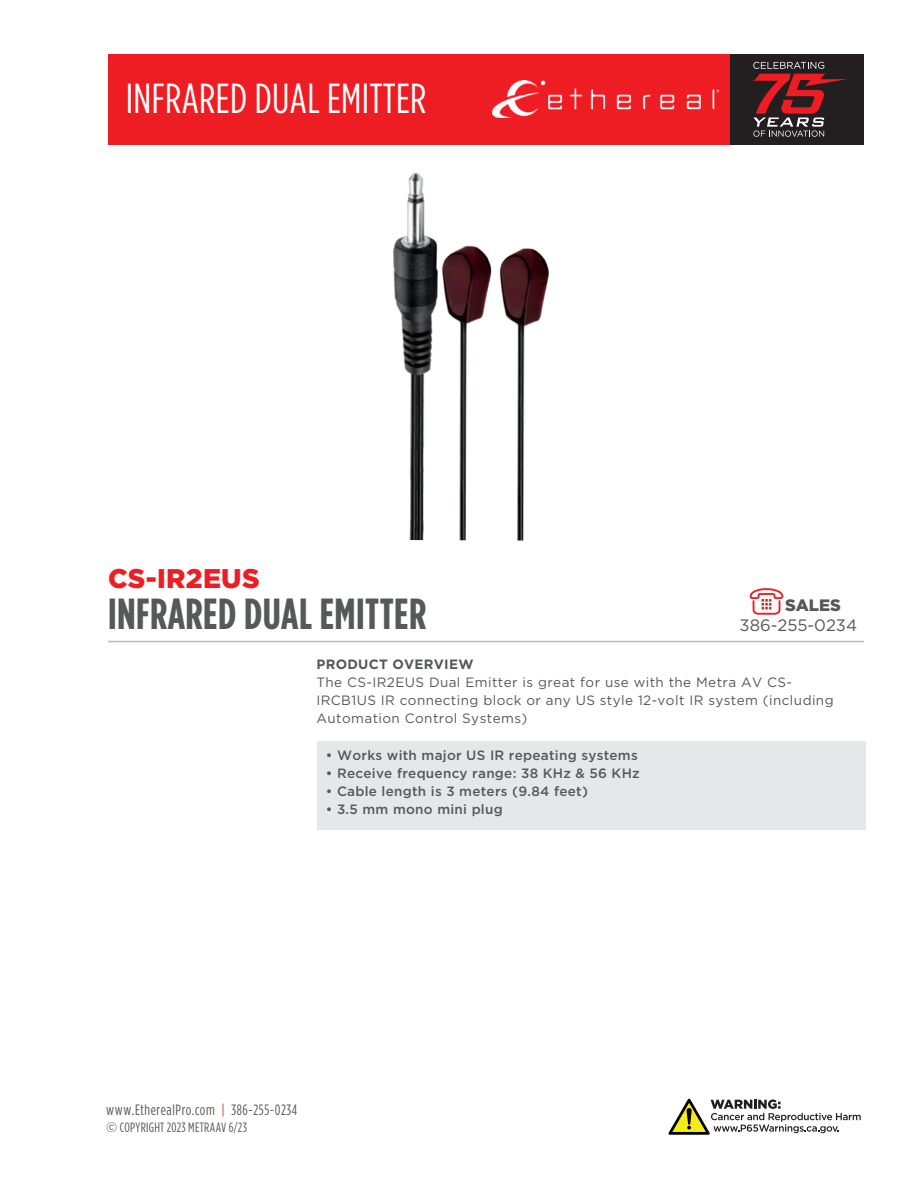
<style>
.page{position:relative;width:918px;height:1188px;background:#fff}
.page>*{position:absolute;margin:0;border:0;box-sizing:border-box;transform-origin:0 0}
.t1{font:700 43.5px "Gotham Condensed";letter-spacing:.01em;color:#57585a}
.t2{font:42px "Gotham Condensed";letter-spacing:.01em;color:#fff}
.t3{font:900 27px "Gotham";letter-spacing:.01em;color:#ee1d23}
.t4{font:16.5px "Gotham";color:#57585a}
.t5{font:900 16.5px "Gotham";color:#57585a}
.t6{font:15px "Gotham Condensed";letter-spacing:.04em;color:#57585a}
.t7{font:13.5px/18px "Gotham";letter-spacing:.03em;color:#57585a}
.t8{font:500 13.5px "Gotham";letter-spacing:.02em;color:#57585a}
.t9{font:13.5px "Gotham Condensed";letter-spacing:.02em;color:#57585a}
.t10{font:700 13.5px "Gotham";letter-spacing:.02em;color:#57585a}
.s1{color:#ee1d23}
.s2{font-family:"Gotham"}
</style>
<div class="page">
<div style="left:108px;top:54px;width:756px;height:91px;background:#ee1d23"></div>
<div style="left:730px;top:54px;width:134px;height:91px;background:#231f20"></div>
<hr style="left:108px;top:641px;width:756px;height:1px;background:#babbbe">
<svg style="left:668px;top:1099px;width:193px;height:36px"></svg>
<svg style="left:753px;top:62px;width:94px;height:75px"></svg>
<img style="left:492px;top:81px;width:226px;height:36px">
<svg style="left:750px;top:588px;width:33px;height:27px"></svg>
<div style="left:317px;top:741px;width:549px;height:88px;background:#e6e7e9"></div>
<img style="left:393px;top:172px;width:156px;height:369px">
<p class="t2" style="left:126px;top:76px;width:302px">INFRARED DUAL EMITTER</p>
<p class="t3" style="left:108px;top:563px;width:153px">CS-IR2EUS</p>
<p class="t1" style="left:108px;top:590px;width:320px">INFRARED DUAL EMITTER</p>
<p class="t5" style="left:785px;top:595px;width:57px">SALES</p>
<p class="t4" style="left:740px;top:616px;width:119px">386-255-0234</p>
<p class="t10" style="left:316px;top:656px;width:159px">PRODUCT OVERVIEW</p>
<p class="t7" style="left:316px;top:673px;width:519px">The CS-IR2EUS Dual Emitter is great for use with the Metra AV CS-<br>IRCB1US IR connecting block or any US style 12-volt IR system (including<br>Automation Control Systems)</p>
<p class="t8" style="left:326px;top:747px;width:313px">• Works with major US IR repeating systems</p>
<p class="t8" style="left:326px;top:765px;width:315px">• Receive frequency range: 38 KHz &amp; 56 KHz</p>
<p class="t8" style="left:326px;top:783px;width:264px">• Cable length is 3 meters (9.84 feet)</p>
<p class="t8" style="left:326px;top:801px;width:179px">• 3.5 mm mono mini plug</p>
<p class="t6" style="left:106px;top:1102px;width:193px">www.EtherealPro.com <span class="s1">|</span> 386-255-0234</p>
<p class="t9" style="left:106px;top:1120px;width:142px"><span class="s2">©</span> COPYRIGHT 2023 METRAAV 6/23</p>
</div>
